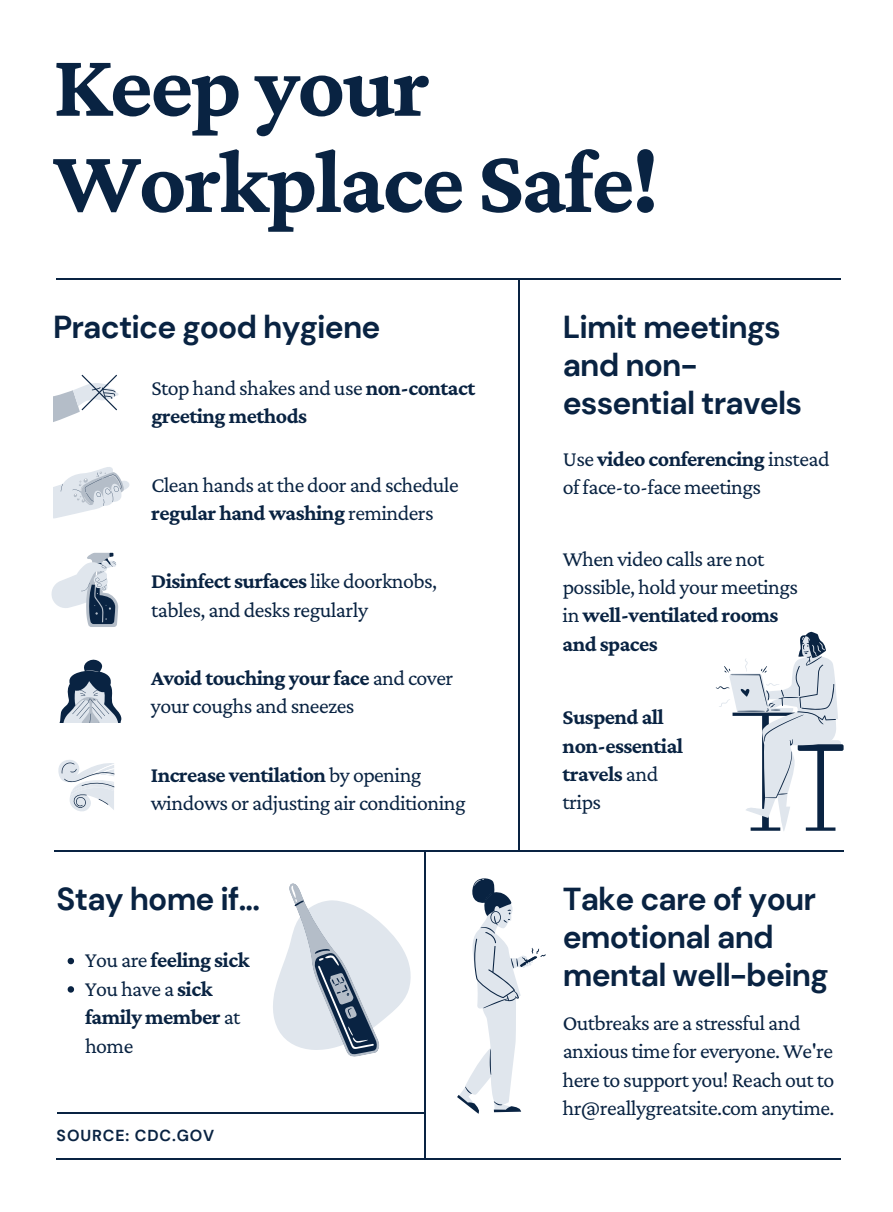
<style>
.page{position:relative;width:893px;height:1212px;background:#fff}
.page>*{position:absolute;margin:0;border:0;box-sizing:border-box;transform-origin:0 0}
.t1{font:700 92.1px/96.1px "Crimson Pro";letter-spacing:-.025em;color:#092342}
.t2{font:700 31.65px/38px "DM Sans";letter-spacing:-.025em;color:#092342}
.t3{font:21.9px/28.3px "Crimson Pro";letter-spacing:-.025em;color:#092342}
.t4{font:700 21.9px/28.3px "Crimson Pro";letter-spacing:-.025em;color:#092342}
.t5{font:700 15.9px "DM Sans";letter-spacing:.055em;color:#092342}
.s1{font-weight:400}
.s2{font-weight:700}
</style>
<div class="page">
<svg style="left:53px;top:374px;width:65px;height:48px"></svg>
<svg style="left:53px;top:467px;width:76px;height:51px"></svg>
<svg style="left:59px;top:659px;width:63px;height:63px"></svg>
<svg style="left:52px;top:553px;width:66px;height:74px"></svg>
<svg style="left:58px;top:760px;width:57px;height:52px"></svg>
<hr style="left:518px;top:278px;width:2px;height:572px;background:#092342">
<hr style="left:424px;top:851px;width:2px;height:308px;background:#092342">
<svg style="left:716px;top:632px;width:128px;height:199px"></svg>
<hr style="left:54px;top:850px;width:790px;height:2px;background:#092342">
<svg style="left:273px;top:883px;width:138px;height:174px"></svg>
<hr style="left:57px;top:278px;width:784px;height:1px;background:#092342">
<hr style="left:57px;top:1158px;width:784px;height:2px;background:#092342">
<hr style="left:57px;top:1112px;width:368px;height:2px;background:#092342">
<svg style="left:457px;top:878px;width:89px;height:236px"></svg>
<svg style="left:68px;top:958px;width:6px;height:6px"></svg>
<svg style="left:68px;top:986px;width:6px;height:6px"></svg>
<h1 class="t1" style="left:53px;top:36px;width:607px">Keep your<br>Workplace Safe!</h1>
<h2 class="t2" style="left:53px;top:308px;width:329px">Practice good hygiene</h2>
<p class="t4" style="left:151px;top:373px;width:325px"><span class="s1">Stop hand shakes and use</span> non-contact greeting methods</p>
<p class="t3" style="left:151px;top:470px;width:309px">Clean hands at the door and schedule <span class="s2">regular hand washing</span> reminders</p>
<p class="t3" style="left:151px;top:566px;width:288px"><span class="s2">Disinfect surfaces</span> like doorknobs, tables, and desks regularly</p>
<p class="t3" style="left:151px;top:663px;width:304px"><span class="s2">Avoid touching your face</span> and cover your coughs and sneezes</p>
<p class="t3" style="left:151px;top:760px;width:316px"><span class="s2">Increase ventilation</span> by opening windows or adjusting air conditioning</p>
<h2 class="t2" style="left:57px;top:880px;width:205px">Stay home if...</h2>
<p class="t4" style="left:85px;top:946px;width:166px"><span class="s1">You are</span> feeling sick<br><span class="s1">You have a</span> sick family member <span class="s1">at home</span></p>
<p class="t5" style="left:57px;top:1125px;width:159px">SOURCE: CDC.GOV</p>
<h2 class="t2" style="left:563px;top:308px;width:241px">Limit meetings and non&shy;essential travels</h2>
<p class="t3" style="left:563px;top:444px;width:268px">Use <span class="s2">video conferencing</span> instead of face-to-face meetings</p>
<p class="t3" style="left:563px;top:544px;width:237px">When video calls are not possible, hold your meetings in <span class="s2">well-ventilated rooms and spaces</span></p>
<p class="t4" style="left:563px;top:702px;width:122px">Suspend all non-essential travels <span class="s1">and trips</span></p>
<h2 class="t2" style="left:563px;top:880px;width:267px">Take care of your emotional and mental well-being</h2>
<p class="t3" style="left:562px;top:1008px;width:274px">Outbreaks are a stressful and anxious time for everyone. We're here to support you! Reach out to hr@reallygreatsite.com anytime.</p>
</div>
